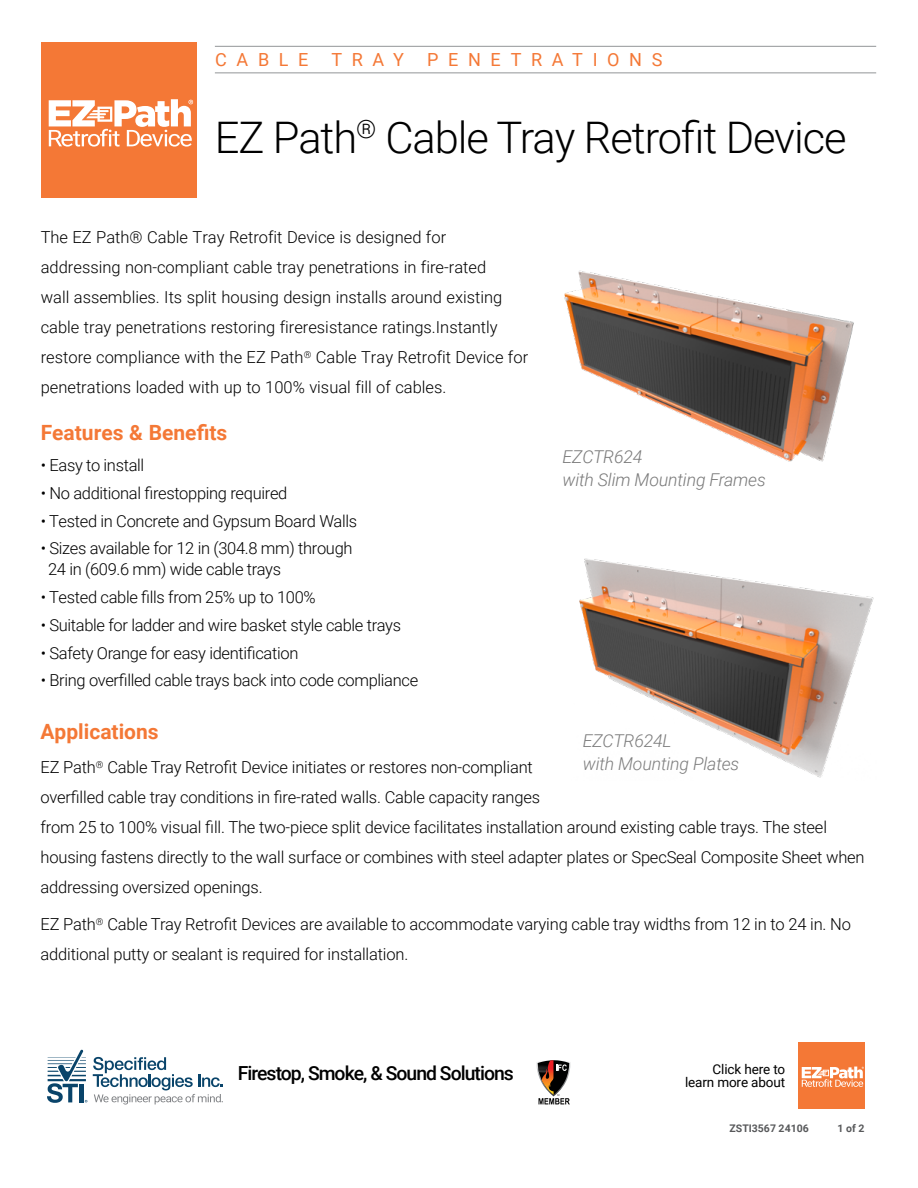
<style>
.page{position:relative;width:918px;height:1188px;background:#fff}
.page>*{position:absolute;margin:0;border:0;box-sizing:border-box;transform-origin:0 0}
.t1{font:300 43.5px "Roboto";letter-spacing:-.025em;color:#000}
.t2{font:700 21px "Roboto";color:#f47836}
.t3{font:500 19.35px "Roboto";letter-spacing:-.05em;color:#000}
.t4{font:18px "Roboto";letter-spacing:.535em;color:#f47836}
.t5{font:italic 300 17.7px/23.1px "Roboto";letter-spacing:-.01em;color:#7a7a7a}
.t6{font:300 16.5px/30px "Roboto";letter-spacing:-.01em;color:#000}
.t7{font:13.5px/13.5px "Roboto";letter-spacing:-.01em;color:#000;text-align:right}
.t8{font:700 10.5px "Roboto";color:#58595b}
</style>
<div class="page">
<hr style="left:215px;top:46px;width:661px;height:1px;background:#939598">
<hr style="left:215px;top:73px;width:661px;height:1px;background:#939598">
<svg style="left:536px;top:1060px;width:35px;height:44px"></svg>
<svg style="left:47px;top:1050px;width:40px;height:53px"></svg>
<hr style="left:80px;top:1084px;width:4px;height:18px;background:#09446a">
<svg style="left:93px;top:1057px;width:130px;height:48px"></svg>
<div style="left:41px;top:42px;width:156px;height:156px;background:#f47836"></div>
<svg style="left:49px;top:99px;width:144px;height:48px"></svg>
<div style="left:799px;top:1042px;width:66px;height:67px;background:#f47836"></div>
<svg style="left:802px;top:1067px;width:62px;height:20px"></svg>
<img style="left:564px;top:270px;width:290px;height:192px">
<img style="left:579px;top:558px;width:295px;height:220px">
<p class="t4" style="left:215px;top:47px;width:95px">CABLE</p>
<p class="t4" style="left:331px;top:47px;width:74px">TRAY</p>
<p class="t4" style="left:427px;top:47px;width:237px">PENETRATIONS</p>
<h1 class="t1" style="left:215px;top:107px;width:633px">EZ Path<sup>®</sup> Cable Tray Retrofit Device</h1>
<p class="t6" style="left:41px;top:222px;width:489px">The EZ Path® Cable Tray Retrofit Device is designed for addressing non-compliant cable tray penetrations in fire-rated<br>wall assemblies. Its split housing design installs around existing cable tray penetrations restoring fireresistance ratings.Instantly restore compliance with the EZ Path<sup>®</sup> Cable Tray Retrofit Device for penetrations loaded with up to 100% visual fill of cables.</p>
<p class="t2" style="left:41px;top:417px;width:188px">Features &amp; Benefits</p>
<p class="t6" style="left:41px;top:450px;width:105px">• Easy to install</p>
<p class="t6" style="left:41px;top:477px;width:248px">• No additional firestopping required</p>
<p class="t6" style="left:41px;top:505px;width:318px">• Tested in Concrete and Gypsum Board Walls</p>
<p class="t6" style="left:48px;top:537px;width:306px;line-height:21px;text-indent:-7px">• Sizes available for 12 in (304.8 mm) through<br>24 in (609.6 mm) wide cable trays</p>
<p class="t6" style="left:41px;top:582px;width:276px">• Tested cable fills from 25% up to 100%</p>
<p class="t6" style="left:41px;top:609px;width:362px">• Suitable for ladder and wire basket style cable trays</p>
<p class="t6" style="left:41px;top:637px;width:259px">• Safety Orange for easy identification</p>
<p class="t6" style="left:41px;top:665px;width:379px">• Bring overfilled cable trays back into code compliance</p>
<p class="t5" style="left:563px;top:445px;width:205px">EZCTR624<br>with Slim Mounting Frames</p>
<p class="t2" style="left:40px;top:717px;width:120px">Applications</p>
<p class="t6" style="left:40px;top:752px;width:826px">EZ Path<sup>®</sup> Cable Tray Retrofit Device initiates or restores non-compliant<br>overfilled cable tray conditions in fire-rated walls. Cable capacity ranges<br>from 25 to 100% visual fill. The two-piece split device facilitates installation around existing cable trays. The steel housing fastens directly to the wall surface or combines with steel adapter plates or SpecSeal Composite Sheet when addressing oversized openings.</p>
<p class="t6" style="left:40px;top:909px;width:812px">EZ Path<sup>®</sup> Cable Tray Retrofit Devices are available to accommodate varying cable tray widths from 12 in to 24 in. No additional putty or sealant is required for installation.</p>
<p class="t5" style="left:583px;top:728px;width:158px">EZCTR624L<br>with Mounting Plates</p>
<p class="t3" style="left:238px;top:1059px;width:278px">Firestop, Smoke, &amp; Sound Solutions</p>
<p class="t7" style="left:685px;top:1062px;width:102px">Click here to learn more about</p>
<p class="t8" style="left:730px;top:1121px;width:81px">ZSTI3567 24106</p>
<p class="t8" style="left:838px;top:1121px;width:28px">1 of 2</p>
</div>
